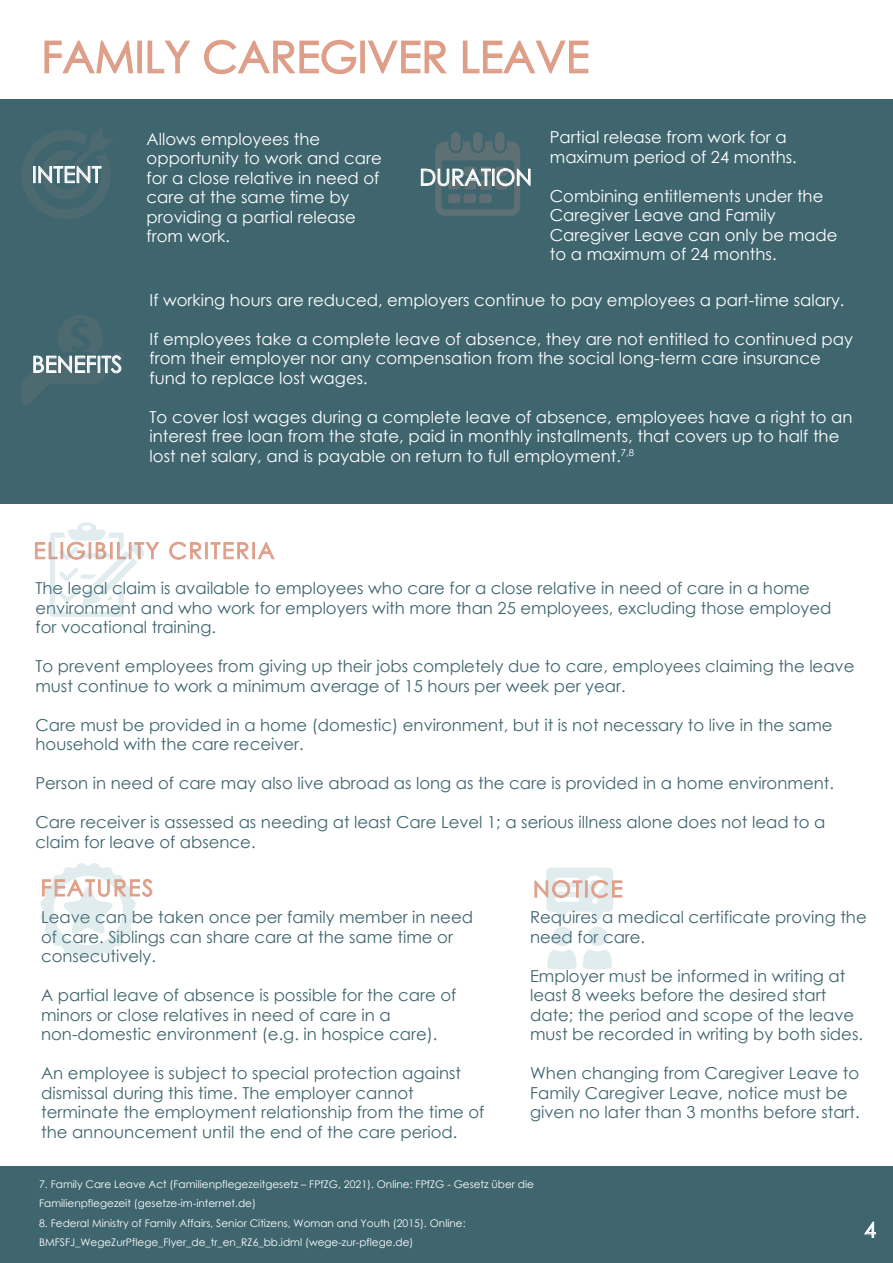
<style>
.page{position:relative;width:893px;height:1263px;background:#fff}
.page>*{position:absolute;margin:0;border:0;box-sizing:border-box;transform-origin:0 0}
.t1{font:43.5px "Century Gothic";color:#de9e87}
.t2{font:22.5px "Century Gothic";letter-spacing:.075em;color:#de9e87}
.t3{font:22.5px "Century Gothic";color:#fff}
.t4{font:21px "Century Gothic";color:#fff}
.t5{font:16.5px/19.5px "Century Gothic";color:#3f656f}
.t6{font:16.5px/19.5px "Century Gothic";color:#fff}
.t7{font:10.5px/19.5px "Century Gothic";color:#fff}
</style>
<div class="page">
<div style="left:0;top:99px;width:893px;height:404px;background:#3f656f"></div>
<svg style="left:44px;top:40px;width:90px;height:34px"></svg>
<div style="left:137px;top:41px;width:5px;height:32px;border:2px solid #de9e87"></div>
<svg style="left:147px;top:40px;width:44px;height:34px"></svg>
<svg style="left:204px;top:39px;width:153px;height:36px"></svg>
<div style="left:360px;top:41px;width:5px;height:32px;border:2px solid #de9e87"></div>
<svg style="left:368px;top:40px;width:79px;height:34px"></svg>
<svg style="left:462px;top:40px;width:127px;height:34px"></svg>
<div style="left:0;top:1166px;width:893px;height:97px;background:#3f656f"></div>
<svg style="left:169px;top:541px;width:33px;height:19px"></svg>
<div style="left:205px;top:542px;width:3px;height:17px;border:1px solid #de9e87"></div>
<svg style="left:210px;top:542px;width:39px;height:17px"></svg>
<div style="left:252px;top:542px;width:3px;height:17px;border:1px solid #de9e87"></div>
<svg style="left:258px;top:542px;width:17px;height:17px"></svg>
<svg style="left:35px;top:522px;width:124px;height:95px"></svg>
<svg style="left:22px;top:128px;width:91px;height:91px"></svg>
<svg style="left:22px;top:315px;width:102px;height:90px"></svg>
<svg style="left:421px;top:132px;width:110px;height:84px"></svg>
<svg style="left:547px;top:949px;width:65px;height:20px"></svg>
<div style="left:588px;top:927px;width:19px;height:19px;background:#e1ecef;border-radius:50%"></div>
<div style="left:552px;top:927px;width:20px;height:19px;background:#e1ecef;border-radius:50%"></div>
<svg style="left:534px;top:868px;width:89px;height:53px"></svg>
<svg style="left:41px;top:863px;width:112px;height:95px"></svg>
<svg style="left:864px;top:1221px;width:12px;height:17px"></svg>
<h1 class="t1" style="left:41px;top:26px;width:549px">FAMILY CAREGIVER LEAVE</h1>
<h2 class="t3" style="left:32px;top:159px;width:71px">INTENT</h2>
<h2 class="t3" style="left:32px;top:349px;width:92px">BENEFITS</h2>
<p class="t6" style="left:147px;top:129px;width:237px">Allows employees the opportunity to work and care for a close relative in need of care at the same time by providing a partial release from work.</p>
<p class="t6" style="left:550px;top:127px;width:248px">Partial release from work for a maximum period of 24 months.</p>
<h2 class="t3" style="left:419px;top:162px;width:114px">DURATION</h2>
<p class="t6" style="left:550px;top:186px;width:289px">Combining entitlements under the<br>Caregiver Leave and Family<br>Caregiver Leave can only be made to a maximum of 24 months.</p>
<p class="t6" style="left:150px;top:290px;width:696px">If working hours are reduced, employers continue to pay employees a part-time salary.</p>
<p class="t6" style="left:150px;top:329px;width:705px">If employees take a complete leave of absence, they are not entitled to continued pay from their employer nor any compensation from the social long-term care insurance fund to replace lost wages.</p>
<p class="t6" style="left:150px;top:407px;width:704px">To cover lost wages during a complete leave of absence, employees have a right to an interest free loan from the state, paid in monthly installments, that covers up to half the lost net salary, and is payable on return to full employment.<sup>7,8</sup></p>
<h2 class="t2" style="left:34px;top:535px;width:242px">ELIGIBILITY CRITERIA</h2>
<p class="t5" style="left:35px;top:578px;width:797px">The legal claim is available to employees who care for a close relative in need of care in a home environment and who work for employers with more than 25 employees, excluding those employed for vocational training.</p>
<p class="t5" style="left:35px;top:656px;width:820px">To prevent employees from giving up their jobs completely due to care, employees claiming the leave must continue to work a minimum average of 15 hours per week per year.</p>
<p class="t5" style="left:35px;top:715px;width:799px">Care must be provided in a home (domestic) environment, but it is not necessary to live in the same household with the care receiver.</p>
<p class="t5" style="left:35px;top:773px;width:800px">Person in need of care may also live abroad as long as the care is provided in a home environment.</p>
<p class="t5" style="left:35px;top:812px;width:792px">Care receiver is assessed as needing at least Care Level 1; a serious illness alone does not lead to a claim for leave of absence.</p>
<h2 class="t2" style="left:41px;top:872px;width:114px">FEATURES</h2>
<h2 class="t2" style="left:533px;top:873px;width:91px">NOTICE</h2>
<p class="t5" style="left:41px;top:907px;width:433px">Leave can be taken once per family member in need of care. Siblings can share care at the same time or consecutively.</p>
<p class="t5" style="left:41px;top:985px;width:417px">A partial leave of absence is possible for the care of minors or close relatives in need of care in a non-domestic environment (e.g. in hospice care).</p>
<p class="t5" style="left:41px;top:1063px;width:445px">An employee is subject to special protection against dismissal during this time. The employer cannot terminate the employment relationship from the time of the announcement until the end of the care period.</p>
<p class="t5" style="left:530px;top:907px;width:338px">Requires a medical certificate proving the need for care.</p>
<p class="t5" style="left:530px;top:966px;width:334px">Employer must be informed in writing at least 8 weeks before the desired start date; the period and scope of the leave must be recorded in writing by both sides.</p>
<p class="t5" style="left:530px;top:1063px;width:331px">When changing from Caregiver Leave to<br>Family Caregiver Leave, notice must be given no later than 3 months before start.</p>
<p class="t7" style="left:39px;top:1174px;width:496px">7. Family Care Leave Act (Familienpflegezeitgesetz – FPfZG, 2021). Online: FPfZG - Gesetz über die<br>Familienpflegezeit (gesetze-im-internet.de)</p>
<p class="t7" style="left:39px;top:1213px;width:428px">8. Federal Ministry of Family Affairs, Senior Citizens, Woman and Youth (2015). Online:<br>BMFSFJ_WegeZurPflege_Flyer_de_tr_en_RZ6_bb.idml (wege-zur-pflege.de)</p>
<p class="t4" style="left:864px;top:1215px;width:13px">4</p>
</div>
